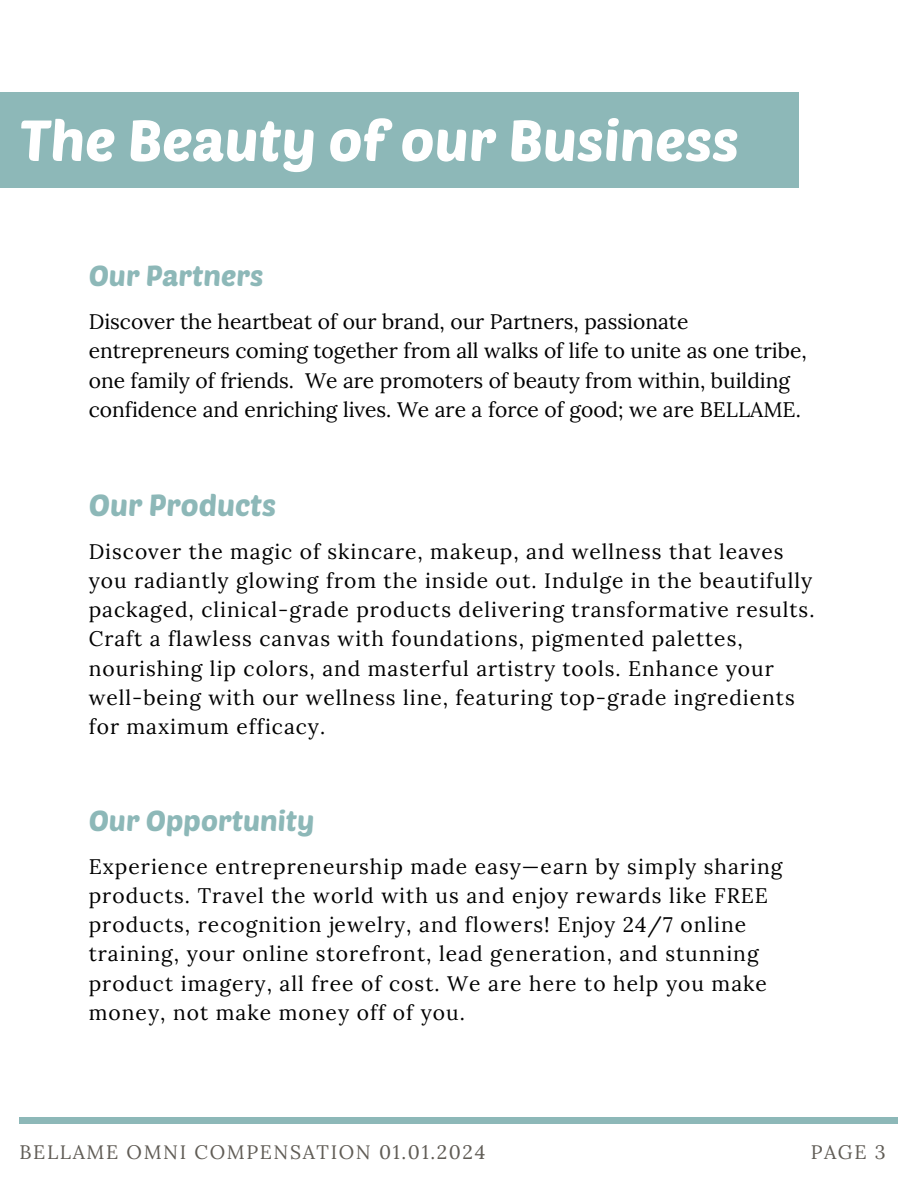
<style>
.page{position:relative;width:918px;height:1188px;background:#fff}
.page>*{position:absolute;margin:0;border:0;box-sizing:border-box;transform-origin:0 0}
.t1{font:57px "Poetsen One";color:#fff}
.t2{font:30px "Poetsen One";color:#8db8b8}
.t3{font:28.5px "Poetsen One";color:#8db8b8}
.t4{font:21px/29.2px "Lora";letter-spacing:.045em;color:#000}
.t5{font:21px/29.2px "Lora";color:#000}
.t6{font:19.5px "Lora";letter-spacing:.085em;color:#605c55}
</style>
<div class="page">
<div style="left:20px;top:1118px;width:878px;height:5px;background:#8db8b8"></div>
<div style="left:0;top:92px;width:799px;height:95px;background:#8db8b8"></div>
<h1 class="t1" style="left:20px;top:104px;width:721px">The Beauty of our Business</h1>
<h3 class="t3" style="left:89px;top:258px;width:176px">Our Partners</h3>
<p class="t5" style="left:89px;top:307px;width:720px">Discover the heartbeat of our brand, our Partners, passionate entrepreneurs coming together from all walks of life to unite as one tribe, one family of friends. We are promoters of beauty from within, building confidence and enriching lives. We are a force of good; we are BELLAME.</p>
<h2 class="t2" style="left:89px;top:486px;width:189px">Our Products</h2>
<p class="t4" style="left:89px;top:536px;width:727px">Discover the magic of skincare, makeup, and wellness that leaves you radiantly glowing from the inside out. Indulge in the beautifully packaged, clinical-grade products delivering transformative results.<br>Craft a flawless canvas with foundations, pigmented palettes, nourishing lip colors, and masterful artistry tools. Enhance your well-being with our wellness line, featuring top-grade ingredients for maximum efficacy.</p>
<h3 class="t3" style="left:89px;top:802px;width:227px">Our Opportunity</h3>
<p class="t4" style="left:89px;top:851px;width:695px">Experience entrepreneurship made easy—earn by simply sharing products. Travel the world with us and enjoy rewards like FREE products, recognition jewelry, and flowers! Enjoy 24/7 online training, your online storefront, lead generation, and stunning product imagery, all free of cost. We are here to help you make money, not make money off of you.</p>
<p class="t6" style="left:20px;top:1139px;width:467px">BELLAME OMNI COMPENSATION 01.01.2024</p>
<p class="t6" style="left:811px;top:1139px;width:77px">PAGE 3</p>
</div>
